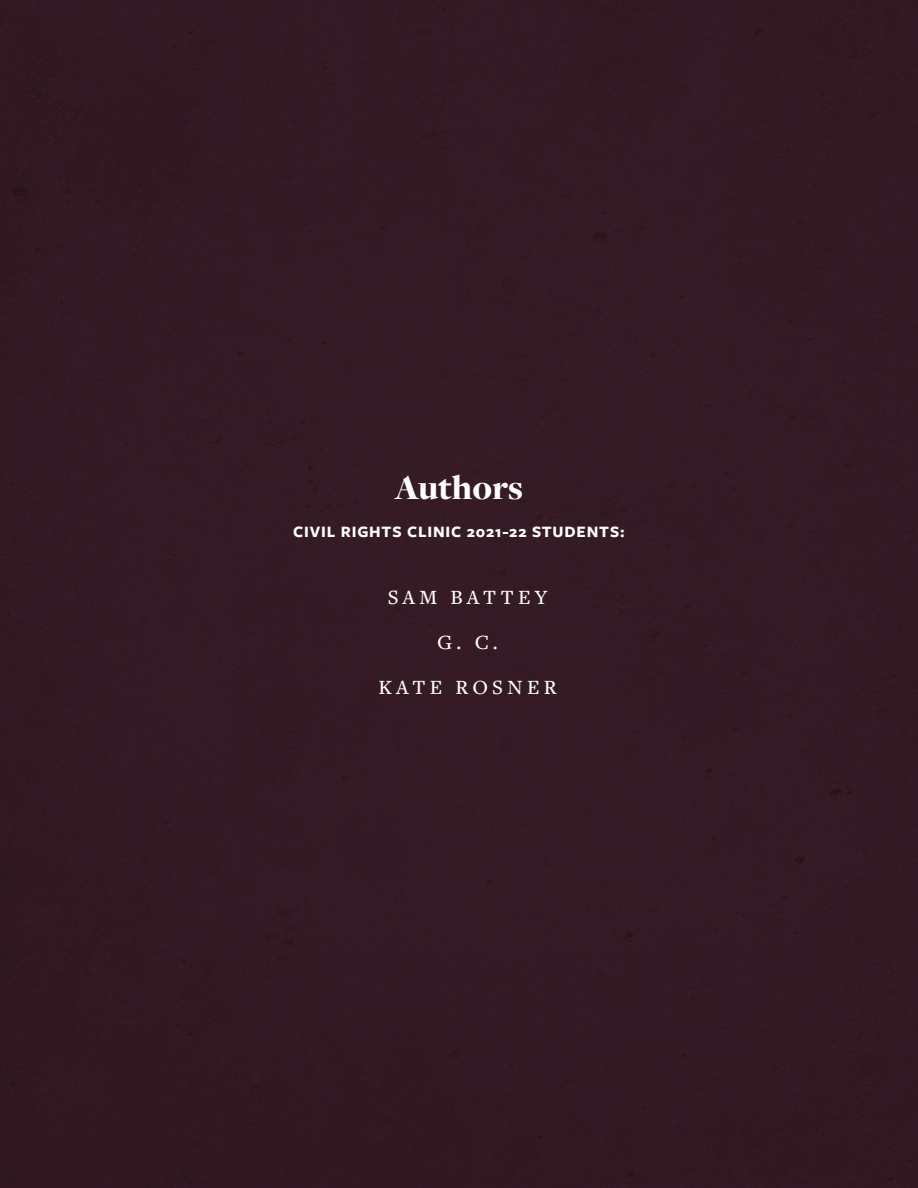
<style>
.page{position:relative;width:918px;height:1188px;background:#341a24}
.page>*{position:absolute;margin:0;border:0;box-sizing:border-box;transform-origin:0 0}
.t1{font:900 36px "Freight Disp Pro";color:#fff}
.t2{font:500 21px/45px "Freight Text Pro";letter-spacing:.2em;color:#fff;text-align:center}
.t3{font:700 16.5px "Freight Sans Pro";letter-spacing:.05em;color:#fff}
</style>
<div class="page">
<h1 class="t1" style="left:395px;top:464px;width:130px">Authors</h1>
<p class="t3" style="left:293px;top:520px;width:333px">CIVIL RIGHTS CLINIC 2021-22 STUDENTS:</p>
<p class="t2" style="left:379px;top:574px;width:180px">SAM BATTEY<br>G. C.<br>KATE ROSNER</p>
</div>
